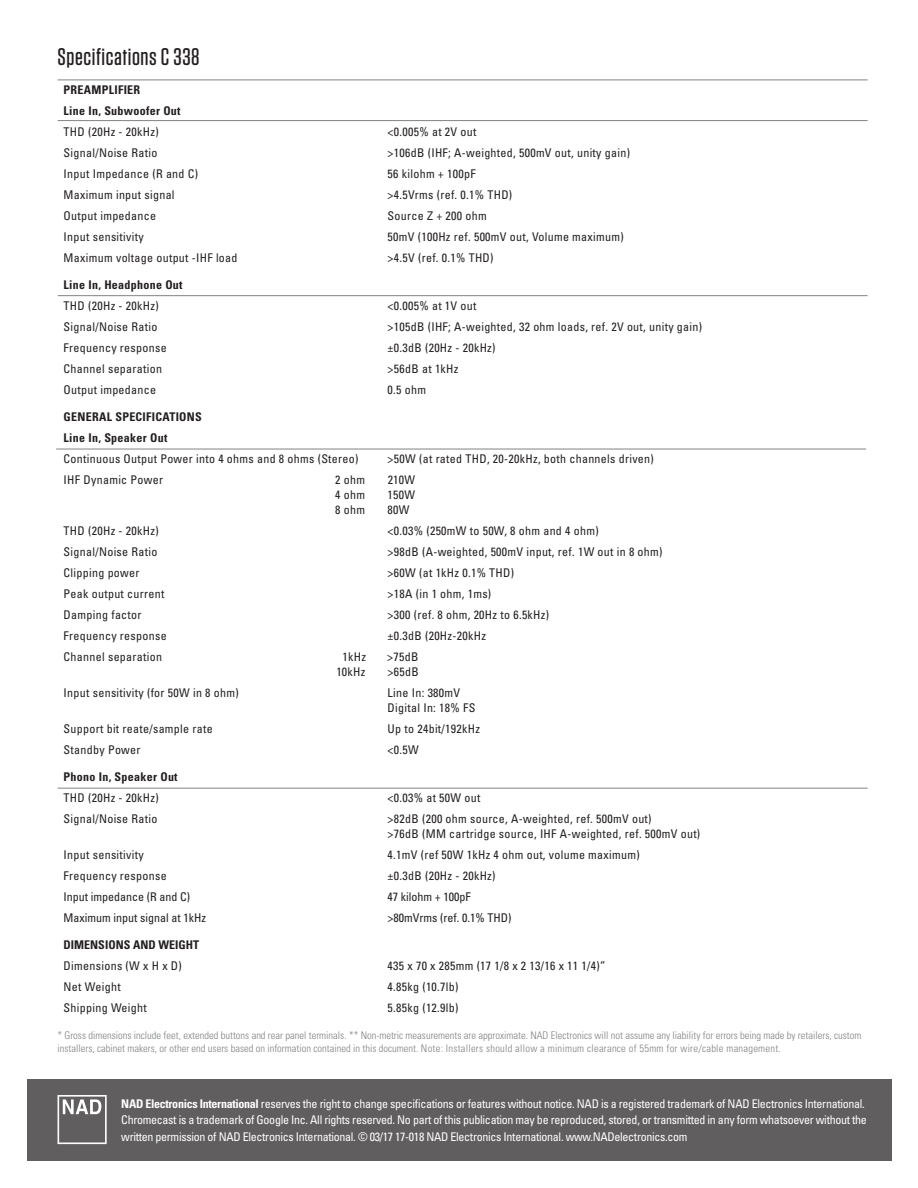
<style>
.page{position:relative;width:918px;height:1188px;background:#fff}
.page>*{position:absolute;margin:0;border:0;box-sizing:border-box;transform-origin:0 0}
.t1{font:500 24px "Tungsten";letter-spacing:.025em;color:#231f20}
.t2{font:condensed 12px/15px "Univers";letter-spacing:.025em;color:#231f20}
.t3{font:condensed 12px/16.5px "Univers";letter-spacing:-.025em;color:#fff}
.t4{font:700 condensed 12px/21px "Univers";letter-spacing:.025em;color:#231f20}
.t5{font:condensed 12px "Univers";color:#231f20}
.t6{font:700 condensed 12px "Univers";color:#231f20}
.t7{font:300 condensed 10.5px/13.5px "Univers";color:#808285}
.s1{font-weight:700}
</style>
<div class="page">
<div style="left:28px;top:1079px;width:864px;height:82px;background:#605e5f"></div>
<svg style="left:58px;top:1095px;width:49px;height:49px"></svg>
<hr style="left:58px;top:80px;width:810px;height:1px;background:#808285">
<hr style="left:58px;top:295px;width:810px;height:1px;background:#808285">
<hr style="left:56px;top:449px;width:810px;height:1px;background:#808285">
<hr style="left:58px;top:788px;width:810px;height:1px;background:#808285">
<hr style="left:58px;top:120px;width:810px;height:1px;background:#808285">
<h1 class="t1" style="left:58px;top:44px;width:144px">Specifications C 338</h1>
<p class="t4" style="left:64px;top:79px;width:118px">PREAMPLIFIER<br>Line In, Subwoofer Out</p>
<p class="t2" style="left:64px;top:124px;width:97px">THD (20Hz - 20kHz)</p>
<p class="t2" style="left:388px;top:124px;width:90px">&lt;0.005% at 2V out</p>
<p class="t2" style="left:64px;top:145px;width:95px">Signal/Noise Ratio</p>
<p class="t2" style="left:388px;top:145px;width:244px">&gt;106dB (IHF; A-weighted, 500mV out, unity gain)</p>
<p class="t2" style="left:64px;top:166px;width:136px">Input Impedance (R and C)</p>
<p class="t2" style="left:388px;top:166px;width:90px">56 kilohm + 100pF</p>
<p class="t2" style="left:64px;top:187px;width:113px">Maximum input signal</p>
<p class="t2" style="left:388px;top:187px;width:126px">&gt;4.5Vrms (ref. 0.1% THD)</p>
<p class="t2" style="left:64px;top:208px;width:94px">Output impedance</p>
<p class="t2" style="left:388px;top:208px;width:101px">Source Z + 200 ohm</p>
<p class="t2" style="left:64px;top:229px;width:82px">Input sensitivity</p>
<p class="t2" style="left:388px;top:229px;width:238px">50mV (100Hz ref. 500mV out, Volume maximum)</p>
<p class="t2" style="left:64px;top:250px;width:175px">Maximum voltage output -IHF load</p>
<p class="t2" style="left:388px;top:250px;width:107px">&gt;4.5V (ref. 0.1% THD)</p>
<p class="t4" style="left:64px;top:274px;width:120px">Line In, Headphone Out</p>
<p class="t2" style="left:64px;top:298px;width:97px">THD (20Hz - 20kHz)</p>
<p class="t2" style="left:388px;top:298px;width:90px">&lt;0.005% at 1V out</p>
<p class="t2" style="left:64px;top:319px;width:95px">Signal/Noise Ratio</p>
<p class="t2" style="left:388px;top:319px;width:316px">&gt;105dB (IHF; A-weighted, 32 ohm loads, ref. 2V out, unity gain)</p>
<p class="t2" style="left:64px;top:340px;width:105px">Frequency response</p>
<p class="t2" style="left:388px;top:340px;width:109px">±0.3dB (20Hz - 20kHz)</p>
<p class="t2" style="left:64px;top:361px;width:100px">Channel separation</p>
<p class="t2" style="left:388px;top:361px;width:72px">&gt;56dB at 1kHz</p>
<p class="t2" style="left:64px;top:382px;width:94px">Output impedance</p>
<p class="t2" style="left:388px;top:382px;width:40px">0.5 ohm</p>
<p class="t4" style="left:64px;top:406px;width:140px">GENERAL SPECIFICATIONS<br>Line In, Speaker Out</p>
<p class="t2" style="left:64px;top:451px;width:296px">Continuous Output Power into 4 ohms and 8 ohms (Stereo)</p>
<p class="t2" style="left:388px;top:451px;width:268px">&gt;50W (at rated THD, 20-20kHz, both channels driven)</p>
<p class="t2" style="left:64px;top:472px;width:101px">IHF Dynamic Power</p>
<p class="t2" style="left:335px;top:472px;width:31px">2 ohm</p>
<p class="t2" style="left:388px;top:472px;width:29px">210W</p>
<p class="t2" style="left:335px;top:487px;width:31px">4 ohm</p>
<p class="t2" style="left:388px;top:487px;width:29px">150W</p>
<p class="t2" style="left:335px;top:502px;width:31px">8 ohm</p>
<p class="t2" style="left:388px;top:502px;width:23px">80W</p>
<p class="t2" style="left:64px;top:523px;width:97px">THD (20Hz - 20kHz)</p>
<p class="t2" style="left:388px;top:523px;width:213px">&lt;0.03% (250mW to 50W, 8 ohm and 4 ohm)</p>
<p class="t2" style="left:64px;top:544px;width:95px">Signal/Noise Ratio</p>
<p class="t2" style="left:388px;top:544px;width:276px">&gt;98dB (A-weighted, 500mV input, ref. 1W out in 8 ohm)</p>
<p class="t2" style="left:64px;top:565px;width:77px">Clipping power</p>
<p class="t2" style="left:388px;top:565px;width:128px">&gt;60W (at 1kHz 0.1% THD)</p>
<p class="t2" style="left:64px;top:586px;width:102px">Peak output current</p>
<p class="t2" style="left:388px;top:586px;width:105px">&gt;18A (in 1 ohm, 1ms)</p>
<p class="t2" style="left:64px;top:607px;width:79px">Damping factor</p>
<p class="t2" style="left:388px;top:607px;width:163px">&gt;300 (ref. 8 ohm, 20Hz to 6.5kHz)</p>
<p class="t2" style="left:64px;top:628px;width:105px">Frequency response</p>
<p class="t2" style="left:388px;top:628px;width:100px">±0.3dB (20Hz-20kHz</p>
<p class="t2" style="left:64px;top:649px;width:100px">Channel separation</p>
<p class="t2" style="left:343px;top:649px;width:25px">1kHz</p>
<p class="t2" style="left:387px;top:649px;width:33px">&gt;75dB</p>
<p class="t2" style="left:336px;top:664px;width:31px">10kHz</p>
<p class="t2" style="left:388px;top:664px;width:33px">&gt;65dB</p>
<p class="t2" style="left:64px;top:685px;width:177px">Input sensitivity (for 50W in 8 ohm)</p>
<p class="t2" style="left:388px;top:685px;width:89px">Line In: 380mV<br>Digital In: 18% FS</p>
<p class="t2" style="left:64px;top:721px;width:151px">Support bit reate/sample rate</p>
<p class="t2" style="left:388px;top:721px;width:94px">Up to 24bit/192kHz</p>
<p class="t2" style="left:64px;top:742px;width:78px">Standby Power</p>
<p class="t2" style="left:388px;top:742px;width:33px">&lt;0.5W</p>
<p class="t4" style="left:64px;top:766px;width:116px">Phono In, Speaker Out</p>
<p class="t2" style="left:64px;top:790px;width:97px">THD (20Hz - 20kHz)</p>
<p class="t2" style="left:388px;top:790px;width:94px">&lt;0.03% at 50W out</p>
<p class="t2" style="left:64px;top:811px;width:95px">Signal/Noise Ratio</p>
<p class="t2" style="left:388px;top:811px;width:314px">&gt;82dB (200 ohm source, A-weighted, ref. 500mV out)<br>&gt;76dB (MM cartridge source, IHF A-weighted, ref. 500mV out)</p>
<p class="t2" style="left:64px;top:847px;width:82px">Input sensitivity</p>
<p class="t2" style="left:388px;top:847px;width:254px">4.1mV (ref 50W 1kHz 4 ohm out, volume maximum)</p>
<p class="t2" style="left:64px;top:868px;width:105px">Frequency response</p>
<p class="t2" style="left:388px;top:868px;width:109px">±0.3dB (20Hz - 20kHz)</p>
<p class="t5" style="left:64px;top:889px;width:128px">Input impedance (R and C)</p>
<p class="t5" style="left:388px;top:889px;width:85px">47 kilohm + 100pF</p>
<p class="t5" style="left:64px;top:910px;width:144px">Maximum input signal at 1kHz</p>
<p class="t5" style="left:388px;top:910px;width:125px">&gt;80mVrms (ref. 0.1% THD)</p>
<p class="t6" style="left:64px;top:938px;width:137px">DIMENSIONS AND WEIGHT</p>
<p class="t2" style="left:64px;top:958px;width:120px">Dimensions (W x H x D)</p>
<p class="t2" style="left:388px;top:958px;width:219px">435 x 70 x 285mm (17 1/8 x 2 13/16 x 11 1/4)”</p>
<p class="t2" style="left:64px;top:979px;width:59px">Net Weight</p>
<p class="t2" style="left:388px;top:979px;width:72px">4.85kg (10.7lb)</p>
<p class="t2" style="left:64px;top:1000px;width:85px">Shipping Weight</p>
<p class="t2" style="left:388px;top:1000px;width:72px">5.85kg (12.9lb)</p>
<p class="t7" style="left:58px;top:1028px;width:806px">* Gross dimensions include feet, extended buttons and rear panel terminals. ** Non-metric measurements are approximate. NAD Electronics will not assume any liability for errors being made by retailers, custom installers, cabinet makers, or other end users based on information contained in this document. Note: Installers should allow a minimum clearance of 55mm for wire/cable management.</p>
<p class="t3" style="left:121px;top:1095px;width:747px"><span class="s1">NAD Electronics International</span> reserves the right to change specifications or features without notice. NAD is a registered trademark of NAD Electronics International.<br>Chromecast is a trademark of Google Inc. All rights reserved. No part of this publication may be reproduced, stored, or transmitted in any form whatsoever without the written permission of NAD Electronics International. © 03/17 17-018 NAD Electronics International. www.NADelectronics.com</p>
</div>
